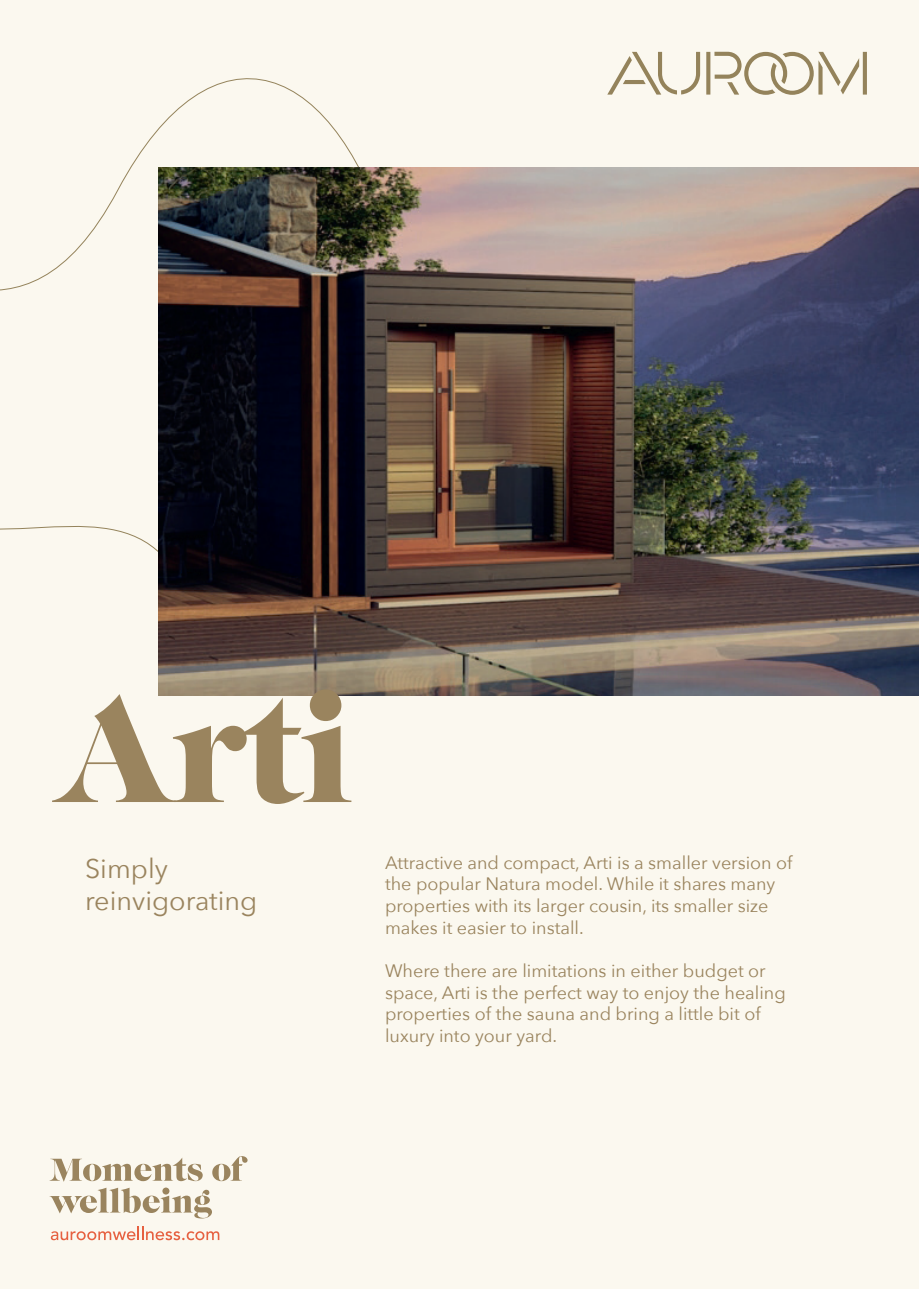
<style>
.page{position:relative;width:919px;height:1289px;background:#fff}
.page>*{position:absolute;margin:0;border:0;box-sizing:border-box;transform-origin:0 0}
.t1{font:148.5px "Caslon Gra D";color:#9a845e}
.t2{font:27px/32.4px "Avenir Next";color:#9a845e}
.t3{font:18px/21.6px "Avenir Next";color:#9a845e}
</style>
<div class="page">
<div style="left:0;top:0;width:918px;height:1288px;background:#fbf8ef"></div>
<svg style="left:0;top:78px;width:359px;height:474px"></svg>
<svg style="left:607px;top:52px;width:259px;height:43px"></svg>
<svg style="left:51px;top:1226px;width:168px;height:14px"></svg>
<svg style="left:50px;top:1187px;width:162px;height:31px"></svg>
<svg style="left:50px;top:1156px;width:197px;height:25px"></svg>
<img style="left:158px;top:167px;width:760px;height:528px">
<h1 class="t1" style="left:55px;top:663px;width:299px">Arti</h1>
<h2 class="t2" style="left:85px;top:851px;width:174px">Simply reinvigorating</h2>
<p class="t3" style="left:385px;top:851px;width:409px">Attractive and compact, Arti is a smaller version of the popular Natura model. While it shares many properties with its larger cousin, its smaller size makes it easier to install.</p>
<p class="t3" style="left:385px;top:959px;width:402px">Where there are limitations in either budget or space, Arti is the perfect way to enjoy the healing properties of the sauna and bring a little bit of luxury into your yard.</p>
</div>
